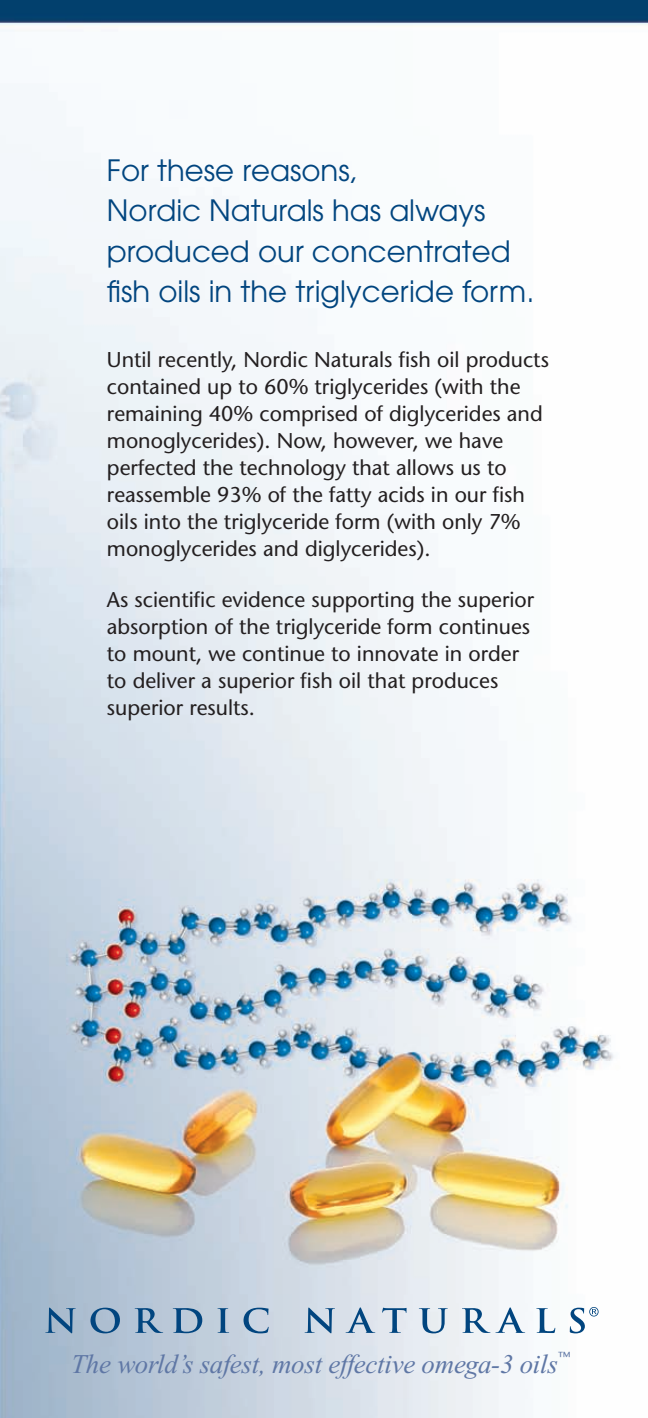
<style>
.page{position:relative;width:648px;height:1418px;background:#fff}
.page>*{position:absolute;margin:0;border:0;box-sizing:border-box;transform-origin:0 0}
.t1{font:29.25px/40.5px "Avant Garde";color:#01457f}
.t2{font:italic 27px "Times New Roman";letter-spacing:-.01em;color:#5f77a5}
.t3{font:500 21.38px/27px "Stone Sans Std";color:#231f20}
</style>
<div class="page">
<img style="left:0;top:0;width:648px;height:1418px">
<svg style="left:45px;top:1307px;width:31px;height:26px"></svg>
<svg style="left:90px;top:1307px;width:30px;height:26px"></svg>
<svg style="left:135px;top:1308px;width:28px;height:24px"></svg>
<svg style="left:173px;top:1308px;width:29px;height:25px"></svg>
<svg style="left:218px;top:1308px;width:11px;height:24px"></svg>
<svg style="left:244px;top:1307px;width:25px;height:26px"></svg>
<svg style="left:305px;top:1307px;width:30px;height:26px"></svg>
<svg style="left:346px;top:1307px;width:29px;height:25px"></svg>
<svg style="left:382px;top:1307px;width:25px;height:25px"></svg>
<svg style="left:419px;top:1308px;width:29px;height:25px"></svg>
<svg style="left:462px;top:1307px;width:63px;height:25px"></svg>
<svg style="left:536px;top:1308px;width:19px;height:25px"></svg>
<svg style="left:570px;top:1307px;width:29px;height:26px"></svg>
<h1 class="t1" style="left:107px;top:150px;width:429px">For these reasons,<br>Nordic Naturals has always produced our concentrated fish oils in the triglyceride form.</h1>
<p class="t3" style="left:107px;top:346px;width:444px">Until recently, Nordic Naturals fish oil products contained up to 60% triglycerides (with the remaining 40% comprised of diglycerides and monoglycerides). Now, however, we have perfected the technology that allows us to reassemble 93% of the fatty acids in our fish oils into the triglyceride form (with only 7% monoglycerides and diglycerides).</p>
<p class="t3" style="left:107px;top:586px;width:429px">As scientific evidence supporting the superior absorption of the triglyceride form continues to mount, we continue to innovate in order to deliver a superior fish oil that produces superior results.</p>
<p class="t2" style="left:71px;top:1349px;width:501px">The world’s safest, most effective omega-3 oils<sup>™</sup></p>
</div>
